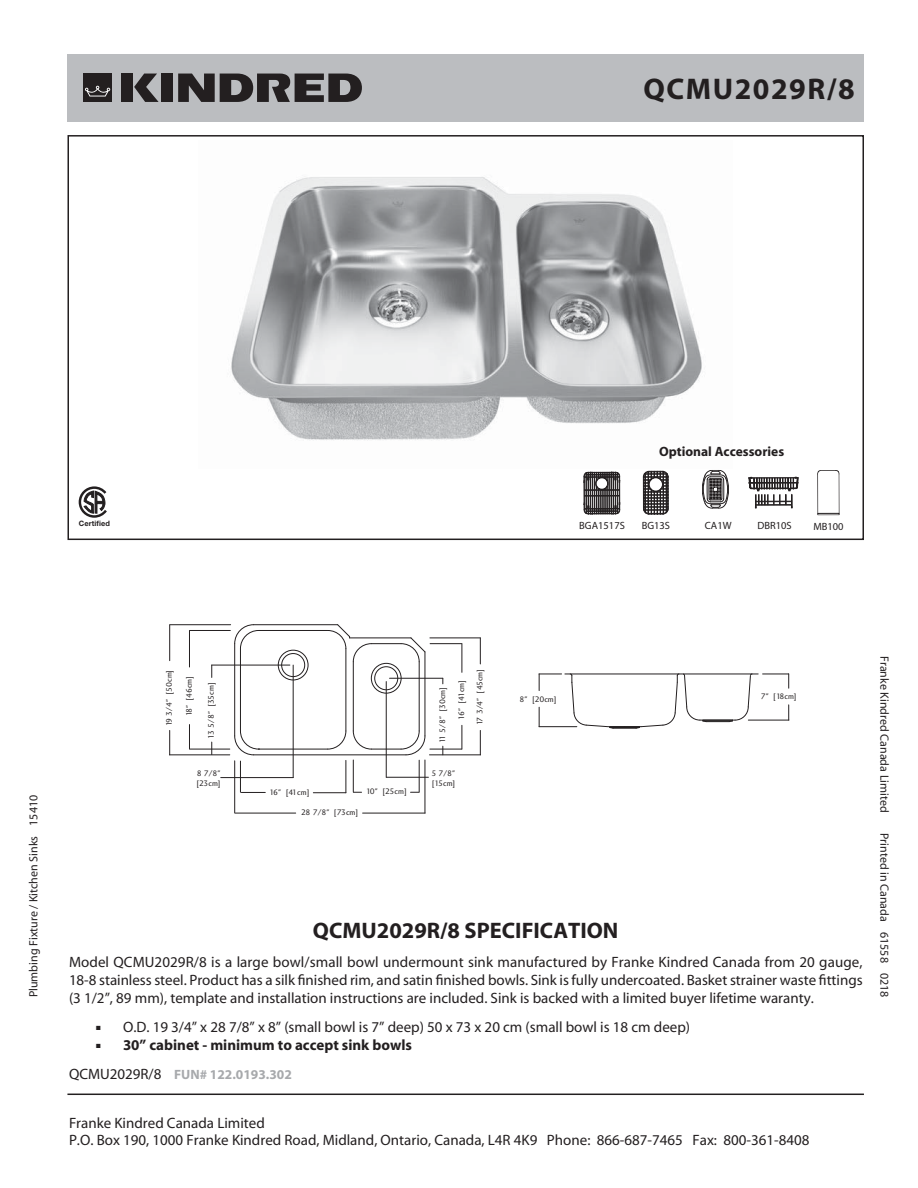
<style>
.page{position:relative;width:918px;height:1188px;background:#fff}
.page>*{position:absolute;margin:0;border:0;box-sizing:border-box;transform-origin:0 0}
.t1{font:700 30px "Myriad";letter-spacing:.05em;color:#231f20}
.t2{font:700 22.5px "Myriad";color:#231f20}
.t3{font:15px/18px "Myriad";color:#231f20;text-align:justify}
.t4{font:700 15px "Myriad";color:#231f20}
.t5{font:700 13.5px "Myriad";color:#a7a9ac}
.t6{font:700 13.5px "Myriad";color:#231f20}
.t7{font:12px "Myriad";color:#231f20}
.t8{font:10.5px "Myriad";color:#231f20}
.t9{font:8.25px/9.9px "Charlotte Sans Book Plain";color:#231f20}
.t10{font:700 7.35px "Helvetica Neue";letter-spacing:.02em;color:#231f20}
.s1{font-weight:400;font-size:15px;color:#231f20}
</style>
<div class="page">
<div style="left:68px;top:54px;width:796px;height:68px;background:#bbbdc0"></div>
<img style="left:231px;top:177px;width:471px;height:264px">
<div style="left:68px;top:135px;width:796px;height:405px;border:2px solid #231f20"></div>
<hr style="left:240px;top:649px;width:1px;height:82px;background:#231f20">
<hr style="left:234px;top:644px;width:1px;height:92px;background:#231f20">
<hr style="left:259px;top:749px;width:69px;height:1px;background:#231f20">
<hr style="left:254px;top:754px;width:152px;height:1px;background:#231f20">
<hr style="left:345px;top:649px;width:1px;height:82px;background:#231f20">
<hr style="left:259px;top:630px;width:69px;height:1px;background:#231f20">
<hr style="left:254px;top:624px;width:84px;height:1px;background:#231f20">
<div style="left:371px;top:663px;width:31px;height:31px;border:1px solid #231f20;border-radius:50%"></div>
<div style="left:374px;top:666px;width:24px;height:24px;border:1px solid #231f20;border-radius:50%"></div>
<hr style="left:353px;top:662px;width:1px;height:69px;background:#231f20">
<hr style="left:371px;top:749px;width:30px;height:1px;background:#231f20">
<hr style="left:419px;top:662px;width:1px;height:69px;background:#231f20">
<hr style="left:425px;top:652px;width:1px;height:84px;background:#231f20">
<svg style="left:400px;top:730px;width:26px;height:26px"></svg>
<hr style="left:371px;top:643px;width:30px;height:1px;background:#231f20">
<hr style="left:350px;top:637px;width:61px;height:1px;background:#231f20">
<svg style="left:327px;top:730px;width:45px;height:20px"></svg>
<svg style="left:327px;top:624px;width:45px;height:39px"></svg>
<hr style="left:565px;top:674px;width:193px;height:1px;background:#231f20">
<svg style="left:400px;top:637px;width:26px;height:26px"></svg>
<div style="left:281px;top:653px;width:24px;height:24px;border:1px solid #231f20;border-radius:50%"></div>
<div style="left:278px;top:650px;width:30px;height:30px;border:1px solid #231f20;border-radius:50%"></div>
<svg style="left:234px;top:624px;width:26px;height:25px"></svg>
<svg style="left:234px;top:730px;width:26px;height:26px"></svg>
<svg style="left:569px;top:673px;width:184px;height:56px"></svg>
<hr style="left:386px;top:682px;width:1px;height:95px;background:#231f20">
<hr style="left:425px;top:760px;width:1px;height:53px;background:#231f20">
<hr style="left:386px;top:777px;width:42px;height:1px;background:#231f20">
<hr style="left:293px;top:665px;width:1px;height:113px;background:#231f20">
<hr style="left:221px;top:777px;width:72px;height:1px;background:#231f20">
<hr style="left:390px;top:678px;width:53px;height:1px;background:#231f20">
<hr style="left:429px;top:754px;width:52px;height:1px;background:#231f20">
<hr style="left:212px;top:665px;width:78px;height:1px;background:#231f20">
<hr style="left:169px;top:754px;width:61px;height:1px;background:#231f20">
<svg style="left:211px;top:665px;width:1px;height:12px"></svg>
<hr style="left:430px;top:643px;width:32px;height:1px;background:#231f20">
<hr style="left:430px;top:749px;width:32px;height:1px;background:#231f20">
<svg style="left:461px;top:644px;width:1px;height:28px"></svg>
<svg style="left:461px;top:725px;width:1px;height:24px"></svg>
<hr style="left:190px;top:630px;width:40px;height:1px;background:#231f20">
<hr style="left:189px;top:749px;width:41px;height:1px;background:#231f20">
<hr style="left:189px;top:630px;width:1px;height:37px;background:#231f20">
<svg style="left:189px;top:725px;width:1px;height:24px"></svg>
<hr style="left:748px;top:720px;width:41px;height:1px;background:#231f20">
<svg style="left:763px;top:674px;width:26px;height:14px"></svg>
<svg style="left:788px;top:705px;width:1px;height:15px"></svg>
<hr style="left:539px;top:726px;width:38px;height:1px;background:#231f20">
<svg style="left:539px;top:707px;width:1px;height:20px"></svg>
<svg style="left:539px;top:674px;width:23px;height:17px"></svg>
<hr style="left:234px;top:761px;width:1px;height:52px;background:#231f20">
<hr style="left:235px;top:813px;width:61px;height:1px;background:#231f20">
<hr style="left:363px;top:813px;width:62px;height:1px;background:#231f20">
<hr style="left:240px;top:761px;width:1px;height:31px;background:#231f20">
<hr style="left:345px;top:760px;width:1px;height:33px;background:#231f20">
<svg style="left:241px;top:792px;width:24px;height:1px"></svg>
<hr style="left:313px;top:792px;width:33px;height:1px;background:#231f20">
<hr style="left:170px;top:624px;width:61px;height:1px;background:#231f20">
<hr style="left:169px;top:625px;width:1px;height:36px;background:#231f20">
<svg style="left:169px;top:730px;width:1px;height:25px"></svg>
<hr style="left:430px;top:637px;width:50px;height:1px;background:#231f20">
<svg style="left:480px;top:638px;width:1px;height:26px"></svg>
<svg style="left:480px;top:730px;width:1px;height:25px"></svg>
<hr style="left:353px;top:760px;width:1px;height:32px;background:#231f20">
<hr style="left:419px;top:760px;width:1px;height:32px;background:#231f20">
<svg style="left:643px;top:471px;width:26px;height:44px"></svg>
<div style="left:649px;top:477px;width:14px;height:14px;border:1px solid #231f20;border-radius:50%"></div>
<svg style="left:702px;top:470px;width:27px;height:39px"></svg>
<svg style="left:748px;top:477px;width:51px;height:32px"></svg>
<svg style="left:583px;top:472px;width:38px;height:43px;background:#605e5e"></svg>
<hr style="left:67px;top:1094px;width:797px;height:1px;background:#231f20">
<svg style="left:79px;top:486px;width:30px;height:55px"></svg>
<svg style="left:134px;top:74px;width:25px;height:28px"></svg>
<div style="left:161px;top:74px;width:12px;height:28px;background:#231f20"></div>
<svg style="left:178px;top:74px;width:184px;height:28px"></svg>
<div style="left:84px;top:74px;width:28px;height:28px;background:#231f20"></div>
<div style="left:121px;top:74px;width:12px;height:28px;background:#231f20"></div>
<svg style="left:85px;top:86px;width:25px;height:11px"></svg>
<hr style="left:817px;top:474px;width:1px;height:40px;background:#231f20">
<svg style="left:817px;top:513px;width:23px;height:2px"></svg>
<hr style="left:839px;top:474px;width:1px;height:40px;background:#231f20">
<svg style="left:817px;top:470px;width:23px;height:4px"></svg>
<h1 class="t1" style="left:644px;top:77px;width:213px">QCMU2029R/8</h1>
<p class="t6" style="left:659px;top:446px;width:127px">Optional Accessories</p>
<p class="t10" style="left:79px;top:521px;width:33px">Certified</p>
<p class="t8" style="left:813px;top:522px;width:32px">MB100</p>
<p class="t8" style="left:579px;top:521px;width:47px">BGA1517S</p>
<p class="t8" style="left:642px;top:521px;width:30px">BG13S</p>
<p class="t8" style="left:705px;top:521px;width:28px">CA1W</p>
<p class="t8" style="left:757px;top:522px;width:36px">DBR10S</p>
<p class="t7" style="left:29px;top:997px;width:204px;rotate:-90deg">Plumbing Fixture / Kitchen Sinks 15410</p>
<p class="t9" style="left:165px;top:726px;width:58px;rotate:-90deg">19 3/4" [50cm]</p>
<p class="t9" style="left:476px;top:725px;width:58px;rotate:-90deg">17 3/4" [45cm]</p>
<p class="t9" style="left:185px;top:716px;width:42px;rotate:-90deg">18" [46cm]</p>
<p class="t9" style="left:207px;top:739px;width:58px;rotate:-90deg">13 5/8" [35cm]</p>
<p class="t9" style="left:457px;top:720px;width:42px;rotate:-90deg">16" [41cm]</p>
<p class="t9" style="left:438px;top:743px;width:58px;rotate:-90deg">11 5/8" [30cm]</p>
<p class="t9" style="left:196px;top:769px;width:26px">8 7/8" [23cm]</p>
<p class="t9" style="left:270px;top:788px;width:42px">16" [41cm]</p>
<p class="t9" style="left:301px;top:808px;width:59px">28 7/8" [73cm]</p>
<p class="t9" style="left:366px;top:788px;width:42px">10" [25cm]</p>
<p class="t9" style="left:432px;top:769px;width:26px">5 7/8" [15cm]</p>
<p class="t9" style="left:520px;top:695px;width:39px">8" [20cm]</p>
<p class="t9" style="left:761px;top:692px;width:38px">7" [18cm]</p>
<h2 class="t2" style="left:313px;top:922px;width:307px">QCMU2029R/8 SPECIFICATION</h2>
<p class="t3" style="left:69px;top:954px;width:795px">Model QCMU2029R/8 is a large bowl/small bowl undermount sink manufactured by Franke Kindred Canada from 20 gauge, 18-8 stainless steel. Product has a silk finished rim, and satin finished bowls. Sink is fully undercoated. Basket strainer waste fittings (3 1/2”, 89 mm), template and installation instructions are included. Sink is backed with a limited buyer lifetime waranty.</p>
<p class="t3" style="left:123px;top:1019px;width:569px">O.D. 19 3/4” x 28 7/8” x 8” (small bowl is 7” deep) 50 x 73 x 20 cm (small bowl is 18 cm deep)</p>
<p class="t4" style="left:123px;top:1039px;width:291px">30” cabinet - minimum to accept sink bowls</p>
<p class="t5" style="left:69px;top:1069px;width:224px"><span class="s1">QCMU2029R/8</span> FUN# 122.0193.302</p>
<p class="t3" style="left:69px;top:1116px;width:742px;line-height:16.5px">Franke Kindred Canada Limited<br>P.O. Box 190, 1000 Franke Kindred Road, Midland, Ontario, Canada, L4R 4K9 Phone: 866-687-7465 Fax: 800-361-8408</p>
<p class="t7" style="left:889px;top:656px;width:158px;rotate:90deg">Franke Kindred Canada Limited</p>
<p class="t7" style="left:889px;top:833px;width:166px;rotate:90deg">Printed in Canada 61558 0218</p>
</div>
